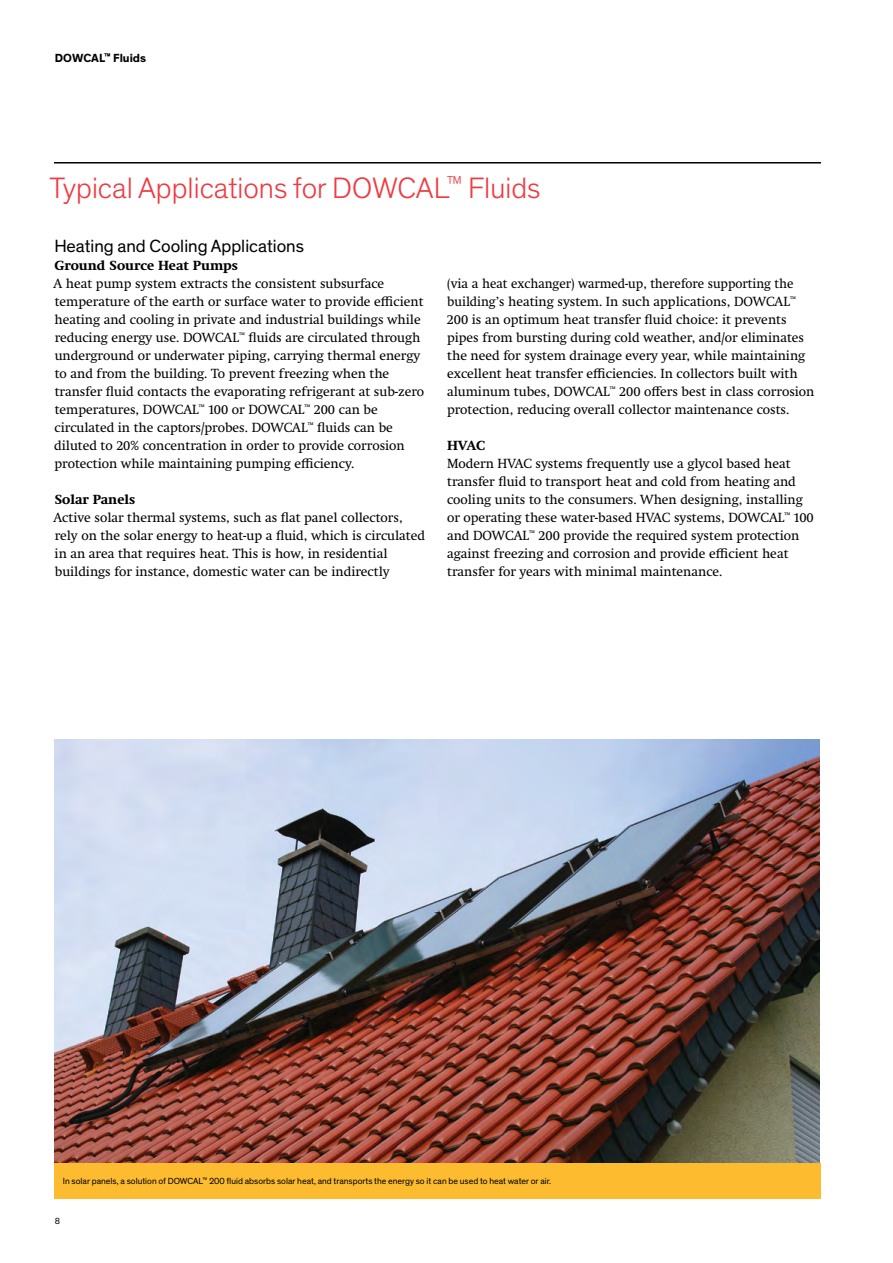
<style>
.page{position:relative;width:893px;height:1263px;background:#fff}
.page>*{position:absolute;margin:0;border:0;box-sizing:border-box;transform-origin:0 0}
.t1{font:300 30px "Dow Corporate";color:#ef3a42}
.t2{font:18px "Dow Corporate";color:#000}
.t3{font:13.5px/18px "Swift Neue LT Pro";color:#000}
.t4{font:700 13.5px "Swift Neue LT Pro";color:#000}
.t5{font:700 12px "Dow Corporate";color:#000}
.t6{font:9px "Dow Corporate";color:#000}
</style>
<div class="page">
<hr style="left:54px;top:162px;width:767px;height:2px;background:#000">
<img style="left:54px;top:739px;width:766px;height:424px">
<div style="left:54px;top:1163px;width:766px;height:35px;background:#fdbb30"></div>
<p class="t5" style="left:55px;top:51px;width:93px">DOWCAL<sup>™</sup> Fluids</p>
<h1 class="t1" style="left:50px;top:170px;width:492px">Typical Applications for DOWCAL<sup>™</sup> Fluids</h1>
<h2 class="t2" style="left:54px;top:235px;width:251px">Heating and Cooling Applications</h2>
<p class="t4" style="left:55px;top:258px;width:185px">Ground Source Heat Pumps</p>
<p class="t3" style="left:54px;top:274px;width:372px">A heat pump system extracts the consistent subsurface temperature of the earth or surface water to provide efficient heating and cooling in private and industrial buildings while reducing energy use. DOWCAL<sup>™</sup> fluids are circulated through underground or underwater piping, carrying thermal energy to and from the building. To prevent freezing when the transfer fluid contacts the evaporating refrigerant at sub-zero temperatures, DOWCAL<sup>™</sup> 100 or DOWCAL<sup>™</sup> 200 can be circulated in the captors/probes. DOWCAL<sup>™</sup> fluids can be diluted to 20% concentration in order to provide corrosion protection while maintaining pumping efficiency.</p>
<p class="t4" style="left:55px;top:492px;width:82px">Solar Panels</p>
<p class="t3" style="left:54px;top:508px;width:373px">Active solar thermal systems, such as flat panel collectors, rely on the solar energy to heat-up a fluid, which is circulated in an area that requires heat. This is how, in residential buildings for instance, domestic water can be indirectly</p>
<p class="t3" style="left:447px;top:274px;width:369px">(via a heat exchanger) warmed-up, therefore supporting the building’s heating system. In such applications, DOWCAL<sup>™ </sup>200 is an optimum heat transfer fluid choice: it prevents pipes from bursting during cold weather, and/or eliminates the need for system drainage every year, while maintaining excellent heat transfer efficiencies. In collectors built with aluminum tubes, DOWCAL<sup>™</sup> 200 offers best in class corrosion protection, reducing overall collector maintenance costs.</p>
<p class="t4" style="left:447px;top:438px;width:39px">HVAC</p>
<p class="t3" style="left:447px;top:454px;width:368px">Modern HVAC systems frequently use a glycol based heat transfer fluid to transport heat and cold from heating and cooling units to the consumers. When designing, installing or operating these water-based HVAC systems, DOWCAL<sup>™</sup> 100 and DOWCAL<sup>™</sup> 200 provide the required system protection against freezing and corrosion and provide efficient heat transfer for years with minimal maintenance.</p>
<p class="t6" style="left:63px;top:1175px;width:490px">In solar panels, a solution of DOWCAL<sup>™</sup> 200 fluid absorbs solar heat, and transports the energy so it can be used to heat water or air.</p>
<p class="t6" style="left:55px;top:1216px;width:7px">8</p>
</div>
